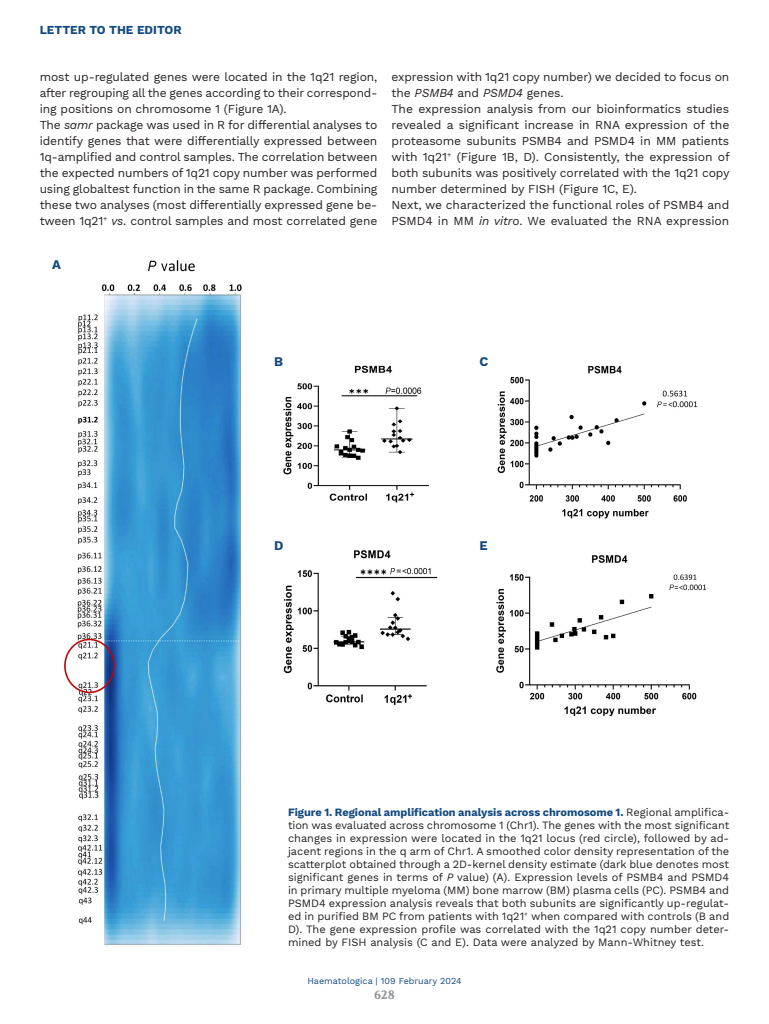
<style>
.page{position:relative;width:769px;height:1024px;background:#fff}
.page>*{position:absolute;margin:0;border:0;box-sizing:border-box;transform-origin:0 0}
.LETTERE_Figure{font:700 13px "Work Sans";color:#134a80}
.TESTO{font:12px/16px "Work Sans";letter-spacing:-.01em;color:#231f20;text-align:justify}
.t1{font:700 12px "Work Sans";color:#134a80}
.t2{font:700 12px "Volkhov";color:#939598}
.DIDA_Figura{font:11px/13px "Work Sans";color:#231f20;text-align:justify}
.t3{font:9px "Work Sans";color:#134a80}
.s1{font-style:italic}
.s2{font-weight:700;color:#134a80}
</style>
<div class="page">
<img style="left:64px;top:260px;width:642px;height:686px">
<p class="t1" style="left:40px;top:23px;width:143px">LETTER TO THE EDITOR</p>
<p class="TESTO" style="left:40px;top:70px;width:339px">most up-regulated genes were located in the 1q21 region, after regrouping all the genes according to their correspond&shy;ing positions on chromosome 1 (Figure 1A).</p>
<p class="TESTO" style="left:40px;top:118px;width:339px">The <span class="s1">samr</span> package was used in R for differential analyses to identify genes that were differentially expressed between 1q-amplified and control samples. The correlation between the expected numbers of 1q21 copy number was performed using globaltest function in the same R package. Combining these two analyses (most differentially expressed gene be&shy;tween 1q21<sup>+</sup> <span class="s1">vs</span>. control samples and most correlated gene</p>
<p class="LETTERE_Figure" style="left:52px;top:257px;width:10px">A</p>
<p class="TESTO" style="left:391px;top:70px;width:339px">expression with 1q21 copy number) we decided to focus on the <span class="s1">PSMB4</span> and <span class="s1">PSMD4</span> genes.</p>
<p class="TESTO" style="left:391px;top:102px;width:339px">The expression analysis from our bioinformatics studies revealed a significant increase in RNA expression of the proteasome subunits PSMB4 and PSMD4 in MM patients with 1q21<sup>+</sup> (Figure 1B, D). Consistently, the expression of both subunits was positively correlated with the 1q21 copy number determined by FISH (Figure 1C, E).</p>
<p class="TESTO" style="left:391px;top:198px;width:339px">Next, we characterized the functional roles of PSMB4 and<br>PSMD4 in MM <span class="s1">in vitro</span>. We evaluated the RNA expression</p>
<p class="LETTERE_Figure" style="left:274px;top:353px;width:10px">B</p>
<p class="LETTERE_Figure" style="left:479px;top:353px;width:10px">C</p>
<p class="LETTERE_Figure" style="left:274px;top:538px;width:11px">D</p>
<p class="LETTERE_Figure" style="left:479px;top:538px;width:10px">E</p>
<p class="DIDA_Figura" style="left:288px;top:805px;width:442px"><span class="s2">Figure 1. Regional amplification analysis across chromosome 1.</span> Regional amplifica&shy;tion was evaluated across chromosome 1 (Chr1). The genes with the most significant changes in expression were located in the 1q21 locus (red circle), followed by ad&shy;jacent regions in the q arm of Chr1. A smoothed color density representation of the scatterplot obtained through a 2D-kernel density estimate (dark blue denotes most significant genes in terms of <span class="s1">P</span> value) (A). Expression levels of PSMB4 and PSMD4 in primary multiple myeloma (MM) bone marrow (BM) plasma cells (PC). PSMB4 and PSMD4 expression analysis reveals that both subunits are significantly up-regulat&shy;ed in purified BM PC from patients with 1q21<sup>+</sup> when compared with controls (B and D). The gene expression profile was correlated with the 1q21 copy number deter&shy;mined by FISH analysis (C and E). Data were analyzed by Mann-Whitney test.</p>
<p class="t3" style="left:307px;top:975px;width:156px">Haematologica | 109 February 2024</p>
<p class="t2" style="left:374px;top:987px;width:22px">628</p>
</div>
